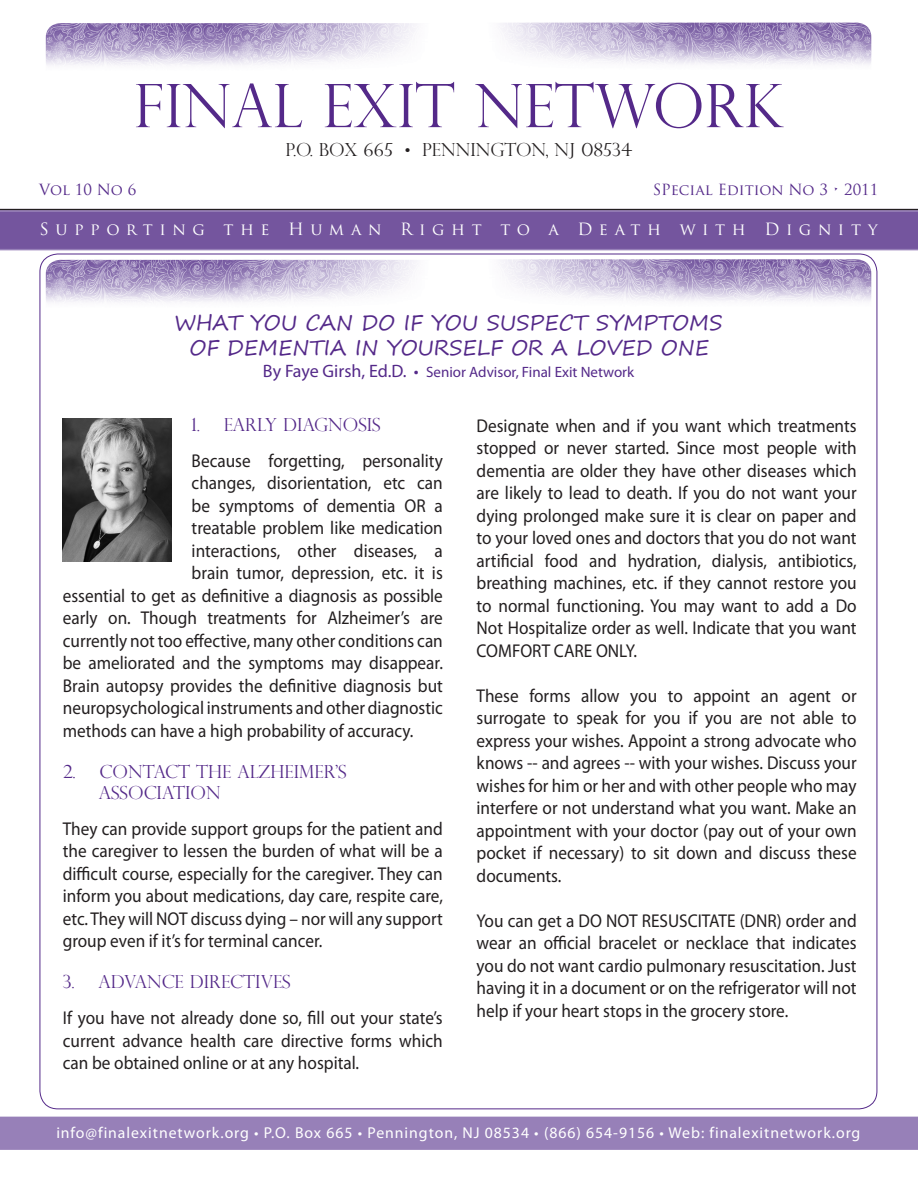
<style>
.page{position:relative;width:918px;height:1188px;background:#fff}
.page>*{position:absolute;margin:0;border:0;box-sizing:border-box;transform-origin:0 0}
.t1{font:300 60px "Perpetua Titling";color:#542989}
.t2{font:21px/25.2px "Segoe Print";color:#542989;text-align:center}
.t3{font:18.6px/22.5px "Myriad Pro";color:#231f20;text-align:justify;scale:.93 1}
.Body_Paragraph_Style{font:300 18px "Perpetua Titling";color:#542989}
.Body_Paragraph_Style-2{font:300 18px "Perpetua Titling";color:#231f20}
.t4{font:16.5px "Trajan Pro";letter-spacing:.4em;color:#fff}
.t5{font:15.75px "Myriad Pro";letter-spacing:.06em;color:#fff}
.Body_Paragraph_Style-3{font:15px "Myriad Pro";color:#542989}
.t6{font:15px "Trajan Pro";color:#542989}
.s1{font-size:18px}
.s2{font-size:17.25px}
</style>
<div class="page">
<img style="left:501px;top:23px;width:370px;height:42px">
<img style="left:46px;top:23px;width:370px;height:42px">
<img style="left:501px;top:259px;width:370px;height:42px">
<img style="left:46px;top:260px;width:370px;height:42px">
<div style="left:0;top:1117px;width:918px;height:33px;background:#9780b8"></div>
<hr style="left:0;top:209px;width:918px;height:1px;background:#231f20">
<svg style="left:0;top:210px;width:918px;height:40px;background:#76579f"></svg>
<img style="left:63px;top:418px;width:108px;height:144px">
<p class="t1" style="left:134px;top:70px;width:652px">FINAL EXIT NETWORK</p>
<p class="Body_Paragraph_Style-2" style="left:285px;top:138px;width:349px">P.O. BOX 665 • PENNINGTON, NJ 08534</p>
<p class="t6" style="left:39px;top:180px;width:99px">Vol 10 No 6</p>
<p class="t6" style="left:653px;top:180px;width:227px">SPecial Edition No 3 • 2011</p>
<p class="t4" style="left:40px;top:219px;width:840px">Supporting the Human Right to a Death with Dignity</p>
<p class="t2" style="left:174px;top:310px;width:550px">WHAT YOU CAN DO IF YOU SUSPECT SYMPTOMS<br>OF DEMENTIA IN YOURSELF OR A LOVED ONE</p>
<p class="Body_Paragraph_Style-3" style="left:263px;top:363px;width:373px"><span class="s1">By Faye Girsh, Ed.D.</span> <span class="s2">•</span> Senior Advisor, Final Exit Network</p>
<p class="Body_Paragraph_Style" style="left:192px;top:414px;width:191px">1. EARLY DIAGNOSIS</p>
<p class="t3" style="left:192px;top:449px;width:272px">Because forgetting, personality</p>
<p class="t3" style="left:192px;top:472px;width:272px">changes, disorientation, etc can</p>
<p class="t3" style="left:192px;top:494px;width:272px">be symptoms of dementia OR a</p>
<p class="t3" style="left:192px;top:517px;width:272px">treatable problem like medication</p>
<p class="t3" style="left:192px;top:539px;width:272px">interactions, other diseases, a</p>
<p class="t3" style="left:192px;top:562px;width:272px">brain tumor, depression, etc. it is</p>
<p class="t3" style="left:63px;top:584px;width:410px">essential to get as definitive a diagnosis as possible</p>
<p class="t3" style="left:63px;top:607px;width:410px">early on. Though treatments for Alzheimer’s are</p>
<p class="t3" style="left:63px;top:629px;width:410px">currently not too effective, many other conditions can</p>
<p class="t3" style="left:63px;top:652px;width:410px">be ameliorated and the symptoms may disappear.</p>
<p class="t3" style="left:63px;top:674px;width:410px">Brain autopsy provides the definitive diagnosis but</p>
<p class="t3" style="left:63px;top:697px;width:410px">neuropsychological instruments and other diagnostic</p>
<p class="t3" style="left:63px;top:719px;width:379px">methods can have a high probability of accuracy.</p>
<p class="Body_Paragraph_Style" style="left:63px;top:761px;width:285px">2. CONTACT THE ALZHEIMER’S</p>
<p class="Body_Paragraph_Style" style="left:99px;top:782px;width:123px">ASSOCIATION</p>
<p class="t3" style="left:63px;top:817px;width:410px">They can provide support groups for the patient and the caregiver to lessen the burden of what will be a difficult course, especially for the caregiver. They can inform you about medications, day care, respite care, etc. They will NOT discuss dying – nor will any support group even if it’s for terminal cancer.</p>
<p class="Body_Paragraph_Style" style="left:63px;top:971px;width:229px">3. ADVANCE DIRECTIVES</p>
<p class="t3" style="left:63px;top:1007px;width:410px">If you have not already done so, fill out your state’s current advance health care directive forms which can be obtained online or at any hospital.</p>
<p class="t3" style="left:477px;top:414px;width:410px">Designate when and if you want which treatments stopped or never started. Since most people with dementia are older they have other diseases which are likely to lead to death. If you do not want your dying prolonged make sure it is clear on paper and to your loved ones and doctors that you do not want artificial food and hydration, dialysis, antibiotics, breathing machines, etc. if they cannot restore you to normal functioning. You may want to add a Do Not Hospitalize order as well. Indicate that you want COMFORT CARE ONLY.</p>
<p class="t3" style="left:477px;top:684px;width:410px">These forms allow you to appoint an agent or surrogate to speak for you if you are not able to express your wishes. Appoint a strong advocate who knows -- and agrees -- with your wishes. Discuss your wishes for him or her and with other people who may interfere or not understand what you want. Make an appointment with your doctor (pay out of your own pocket if necessary) to sit down and discuss these documents.</p>
<p class="t3" style="left:477px;top:909px;width:410px">You can get a DO NOT RESUSCITATE (DNR) order and wear an official bracelet or necklace that indicates you do not want cardio pulmonary resuscitation. Just having it in a document or on the refrigerator will not help if your heart stops in the grocery store.</p>
<p class="t5" style="left:56px;top:1123px;width:806px">info@finalexitnetwork.org • P.O. Box 665 • Pennington, NJ 08534 • (866) 654-9156 • Web: finalexitnetwork.org</p>
</div>
